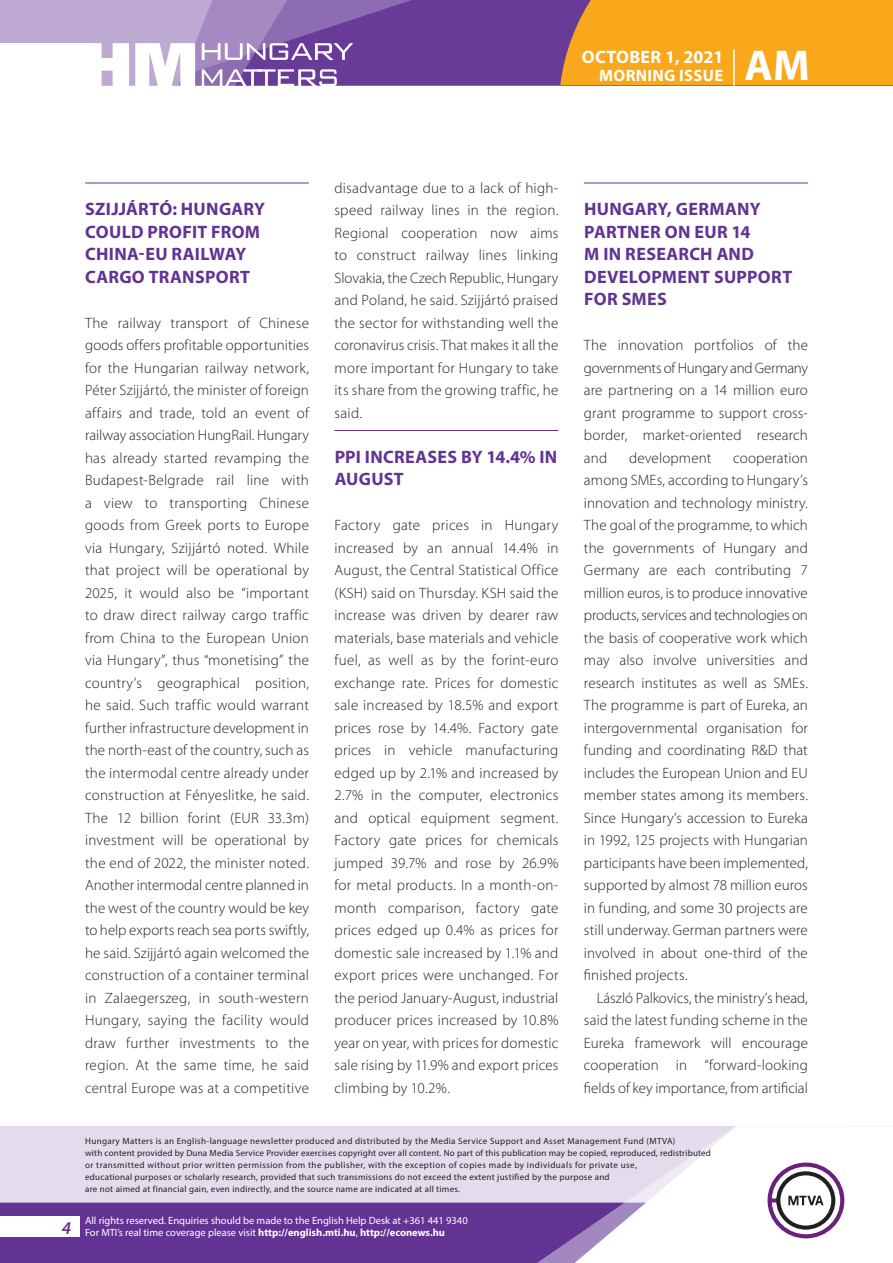
<style>
.page{position:relative;width:893px;height:1263px;background:#fff}
.page>*{position:absolute;margin:0;border:0;box-sizing:border-box;transform-origin:0 0}
.t1{font:700 43.35px "Myriad Pro";color:#fff}
._01_cimsor{font:700 18px/22.5px "Myriad Pro";letter-spacing:.015em;color:#623393}
.t2{font:700 18px "Myriad Pro";letter-spacing:.02em;color:#fff}
.t3{font:italic 600 18px "Myriad Pro";color:#623393}
.t4{font:700 16.5px "Myriad Pro";letter-spacing:.02em;color:#fff}
._03_kenyer_szöveg-1{font:300 15px/22.5px "Myriad Pro";letter-spacing:.015em;color:#231f20;text-align:justify}
._03_kenyer_szöveg-2{font:300 15px/22.5px "Myriad Pro";color:#231f20;text-align:justify}
.t5{font:10.5px/12px "Myriad Pro";color:#fff}
.t6{font:9px/12px "Myriad Pro";letter-spacing:.03em;color:#231f20}
.s1{font-weight:700}
</style>
<div class="page">
<div style="left:0;top:1126px;width:893px;height:137px;background:#e4dcec"></div>
<div style="left:0;top:1202px;width:506px;height:61px;background:#623393"></div>
<svg style="left:506px;top:1202px;width:69px;height:61px;background:#6b3e99"></svg>
<svg style="left:575px;top:1126px;width:318px;height:137px"></svg>
<div style="left:0;top:1216px;width:79px;height:20px;background:#fff"></div>
<div style="left:0;top:0;width:893px;height:85px;background:#683b97"></div>
<div style="left:560px;top:0;width:333px;height:85px;background:#f9a71b"></div>
<hr style="left:733px;top:49px;width:2px;height:37px;background:#fff">
<svg style="left:0;top:0;width:479px;height:86px"></svg>
<hr style="left:85px;top:183px;width:224px;height:1px;background:#623393">
<hr style="left:334px;top:430px;width:224px;height:1px;background:#623393">
<hr style="left:584px;top:183px;width:224px;height:1px;background:#623393">
<p class="t2" style="left:582px;top:45px;width:143px">OCTOBER 1, 2021</p>
<p class="t4" style="left:599px;top:65px;width:125px">MORNING ISSUE</p>
<h1 class="t1" style="left:745px;top:37px;width:67px">AM</h1>
<p class="_01_cimsor" style="left:85px;top:197px;width:181px">SZIJJÁRTÓ: HUNGARY<br>COULD PROFIT FROM<br>CHINA-EU RAILWAY<br>CARGO TRANSPORT</p>
<p class="_03_kenyer_szöveg-1" style="left:85px;top:311px;width:225px">The railway transport of Chinese goods offers profitable opportunities for the Hungarian railway network, Péter Szijjártó, the minister of foreign affairs and trade, told an event of railway association HungRail. Hungary has already started revamping the Budapest-Belgrade rail line with a view to transporting Chinese goods from Greek ports to Europe via Hungary, Szijjártó noted. While that project will be operational by 2025, it would also be “important to draw direct railway cargo traffic from China to the European Union via Hungary”, thus “monetising” the country’s geographical position, he said. Such traffic would warrant further infrastructure development in the north-east of the country, such as the intermodal centre already under construction at Fényeslitke, he said.<br>The 12 billion forint (EUR 33.3m) investment will be operational by the end of 2022, the minister noted.<br>Another intermodal centre planned in the west of the country would be key to help exports reach sea ports swiftly, he said. Szijjártó again welcomed the construction of a container terminal in Zalaegerszeg, in south-western Hungary, saying the facility would draw further investments to the region. At the same time, he said central Europe was at a competitive</p>
<p class="_03_kenyer_szöveg-1" style="left:334px;top:176px;width:225px">disadvantage due to a lack of high&shy;speed railway lines in the region.<br>Regional cooperation now aims to construct railway lines linking Slovakia, the Czech Republic, Hungary and Poland, he said. Szijjártó praised the sector for withstanding well the coronavirus crisis. That makes it all the more important for Hungary to take its share from the growing traffic, he said.</p>
<p class="_01_cimsor" style="left:335px;top:445px;width:224px">PPI INCREASES BY 14.4% IN<br>AUGUST</p>
<p class="_03_kenyer_szöveg-1" style="left:334px;top:514px;width:225px">Factory gate prices in Hungary increased by an annual 14.4% in August, the Central Statistical Office (KSH) said on Thursday. KSH said the increase was driven by dearer raw materials, base materials and vehicle fuel, as well as by the forint-euro exchange rate. Prices for domestic sale increased by 18.5% and export prices rose by 14.4%. Factory gate prices in vehicle manufacturing edged up by 2.1% and increased by 2.7% in the computer, electronics and optical equipment segment.<br>Factory gate prices for chemicals jumped 39.7% and rose by 26.9% for metal products. In a month-on&shy;month comparison, factory gate prices edged up 0.4% as prices for domestic sale increased by 1.1% and export prices were unchanged. For the period January-August, industrial producer prices increased by 10.8% year on year, with prices for domestic sale rising by 11.9% and export prices climbing by 10.2%.</p>
<p class="_01_cimsor" style="left:584px;top:197px;width:210px">HUNGARY, GERMANY<br>PARTNER ON EUR 14<br>M IN RESEARCH AND<br>DEVELOPMENT SUPPORT<br>FOR SMES</p>
<p class="_03_kenyer_szöveg-1" style="left:584px;top:334px;width:225px">The innovation portfolios of the governments of Hungary and Germany are partnering on a 14 million euro grant programme to support cross&shy;border, market-oriented research and</p>
<p class="_03_kenyer_szöveg-1" style="left:629px;top:446px;width:84px">development</p>
<p class="_03_kenyer_szöveg-1" style="left:584px;top:446px;width:225px;text-indent:149px">cooperation among SMEs, according to Hungary’s innovation and technology ministry.<br>The goal of the programme, to which the governments of Hungary and Germany are each contributing 7 million euros, is to produce innovative products, services and technologies on the basis of cooperative work which may also involve universities and research institutes as well as SMEs.<br>The programme is part of Eureka, an intergovernmental organisation for funding and coordinating R&amp;D that includes the European Union and EU member states among its members.<br>Since Hungary’s accession to Eureka in 1992, 125 projects with Hungarian participants have been implemented, supported by almost 78 million euros in funding, and some 30 projects are still underway. German partners were involved in about one-third of the finished projects.</p>
<p class="_03_kenyer_szöveg-2" style="left:584px;top:986px;width:225px;text-indent:13px">László Palkovics, the ministry’s head, said the latest funding scheme in the Eureka framework will encourage cooperation in “forward-looking fields of key importance, from artificial</p>
<p class="t3" style="left:62px;top:1217px;width:11px">4</p>
<p class="t6" style="left:85px;top:1134px;width:627px">Hungary Matters is an English-language newsletter produced and distributed by the Media Service Support and Asset Management Fund (MTVA)<br>with content provided by Duna Media Service Provider exercises copyright over all content. No part of this publication may be copied, reproduced, redistributed or transmitted without prior written permission from the publisher, with the exception of copies made by individuals for private use,<br>educational purposes or scholarly research, provided that such transmissions do not exceed the extent justified by the purpose and<br>are not aimed at financial gain, even indirectly, and the source name are indicated at all times.</p>
<p class="t5" style="left:85px;top:1214px;width:384px">All rights reserved. Enquiries should be made to the English Help Desk at +361 441 9340<br>For MTI’s real time coverage please visit <span class="s1">http://english.mti.hu</span>, <span class="s1">http://econews.hu</span></p>
</div>
